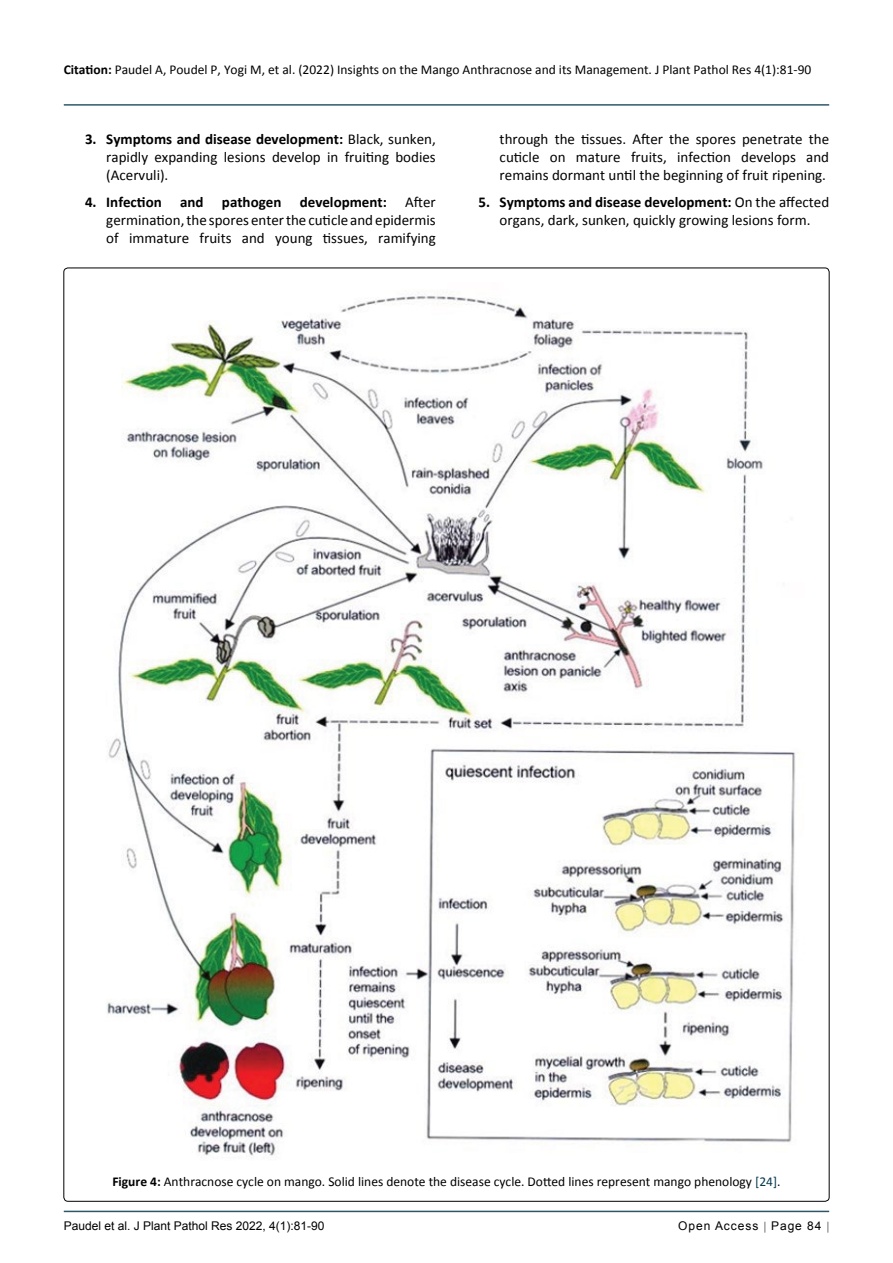
<style>
.page{position:relative;width:893px;height:1263px;background:#fff}
.page>*{position:absolute;margin:0;border:0;box-sizing:border-box;transform-origin:0 0}
.t1{font:15px/18px "Calibri";color:#000;text-align:justify}
.t2{font:13.5px "Calibri";color:#000}
.t3{font:12px "Arial";color:#000}
.t4{font:12px "Arial";letter-spacing:.08em;color:#000}
.s1{font-weight:700}
.s2{color:#073950}
</style>
<div class="page">
<hr style="left:64px;top:1211px;width:765px;height:1px;background:#073950">
<hr style="left:64px;top:104px;width:765px;height:2px;background:#073950">
<img style="left:106px;top:292px;width:690px;height:864px">
<p class="t2" style="left:64px;top:61px;width:749px"><span class="s1">Citation:</span> Paudel A, Poudel P, Yogi M, et al. (2022) Insights on the Mango Anthracnose and its Management. J Plant Pathol Res 4(1):81-90</p>
<p class="t1" style="left:106px;top:130px;width:331px;text-indent:-21px"><span class="s1">3. Symptoms and disease development:</span> Black, sunken, rapidly expanding lesions develop in fruiting bodies (Acervuli).</p>
<p class="t1" style="left:106px;top:193px;width:331px;text-indent:-21px"><span class="s1">4. Infection and pathogen development:</span> After germination, the spores enter the cuticle and epidermis of immature fruits and young tissues, ramifying</p>
<p class="t1" style="left:500px;top:130px;width:331px">through the tissues. After the spores penetrate the cuticle on mature fruits, infection develops and remains dormant until the beginning of fruit ripening.</p>
<p class="t1" style="left:478px;top:193px;width:352px;text-align:center"><span class="s1">5. Symptoms and disease development:</span> On the affected organs, dark, sunken, quickly growing lesions form.</p>
<p class="t2" style="left:112px;top:1173px;width:670px"><span class="s1">Figure 4:</span> Anthracnose cycle on mango. Solid lines denote the disease cycle. Dotted lines represent mango phenology <span class="s2">[24]</span>.</p>
<p class="t3" style="left:64px;top:1218px;width:262px">Paudel et al. J Plant Pathol Res 2022, 4(1):81-90</p>
<p class="t4" style="left:678px;top:1218px;width:145px">Open Access Page 84</p>
</div>
